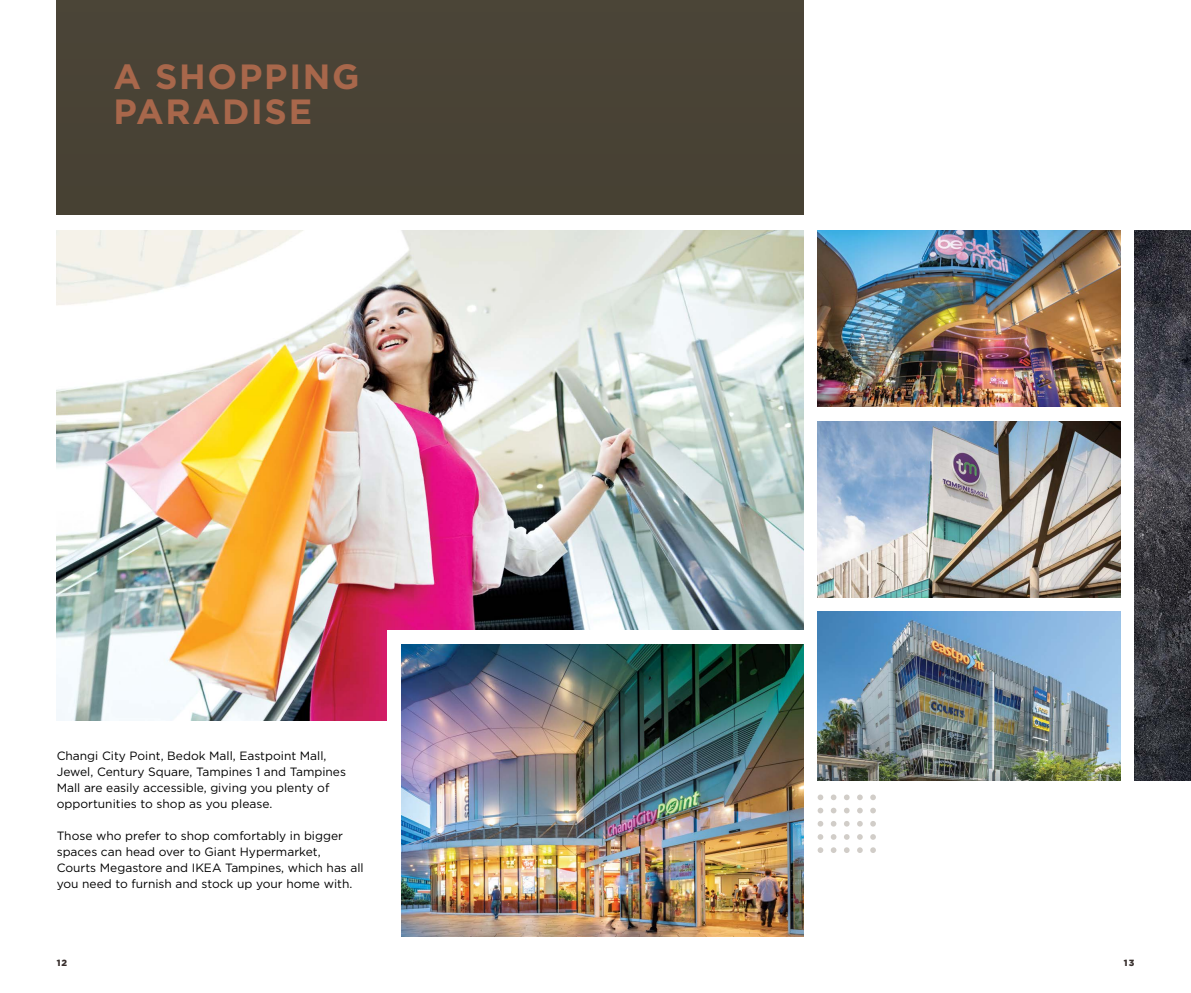
<style>
.page{position:relative;width:1191px;height:993px;background:#fff}
.page>*{position:absolute;margin:0;border:0;box-sizing:border-box;transform-origin:0 0}
.t1{font:700 35px/35px "Gotham";letter-spacing:.05em;color:#a8674b}
.t2{font:12px/16px "Gotham";color:#000}
.t3{font:900 9px "Gotham";color:#382f2d}
</style>
<div class="page">
<div style="left:57px;top:0;width:746px;height:214px;background:#494335"></div>
<img style="left:817px;top:230px;width:303px;height:177px">
<img style="left:57px;top:230px;width:746px;height:490px">
<div style="left:387px;top:629px;width:430px;height:321px;background:#fff"></div>
<img style="left:402px;top:644px;width:401px;height:291px">
<img style="left:817px;top:421px;width:303px;height:176px">
<img style="left:1134px;top:230px;width:57px;height:550px">
<svg style="left:817px;top:794px;width:59px;height:58px"></svg>
<img style="left:817px;top:611px;width:303px;height:169px">
<h1 class="t1" style="left:113px;top:59px;width:248px">A SHOPPING<br>PARADISE</h1>
<p class="t2" style="left:57px;top:747px;width:291px">Changi City Point, Bedok Mall, Eastpoint Mall, Jewel, Century Square, Tampines 1 and Tampines Mall are easily accessible, giving you plenty of opportunities to shop as you please.</p>
<p class="t2" style="left:57px;top:827px;width:308px">Those who prefer to shop comfortably in bigger spaces can head over to Giant Hypermarket,<br>Courts Megastore and IKEA Tampines, which has all you need to furnish and stock up your home with.</p>
<p class="t3" style="left:57px;top:956px;width:12px">12</p>
<p class="t3" style="left:1124px;top:956px;width:12px">13</p>
</div>
